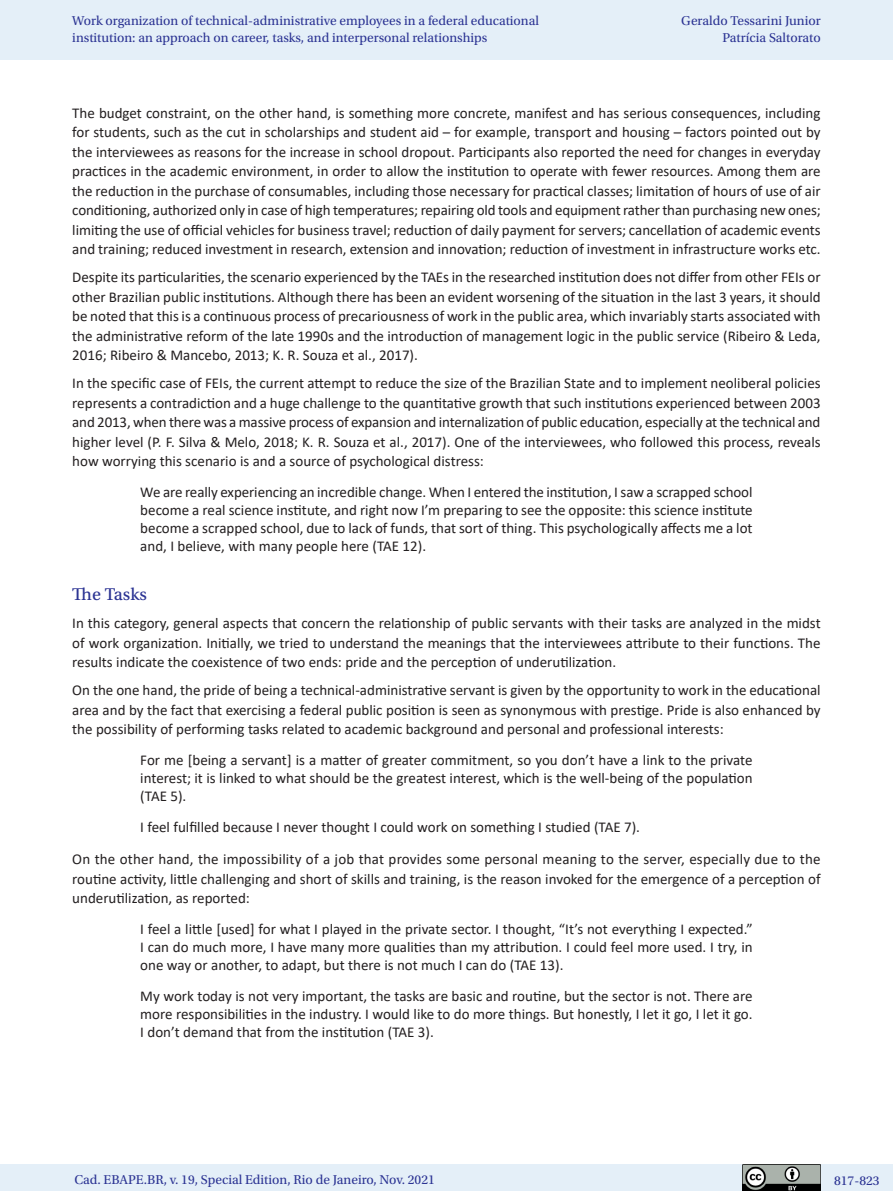
<style>
.page{position:relative;width:893px;height:1191px;background:#fff}
.page>*{position:absolute;margin:0;border:0;box-sizing:border-box;transform-origin:0 0}
._07_2_sub2{font:18px "Utopia Std Capt";color:#2b3393}
._06_0_texto{font:15px/19.5px "Calibri";color:#231f20;text-align:justify}
._06_2_citação{font:15px/18px "Calibri";color:#231f20;text-align:justify}
.t1{font:13.5px/16.5px "Utopia Std";color:#2b3393}
</style>
<div class="page">
<div style="left:0;top:0;width:893px;height:60px;background:#e4eff8"></div>
<div style="left:0;top:1164px;width:893px;height:27px;background:#e4eff8"></div>
<img style="left:743px;top:1164px;width:78px;height:27px">
<p class="t1" style="left:72px;top:13px;width:468px">Work organization of technical-administrative employees in a federal educational institution: an approach on career, tasks, and interpersonal relationships</p>
<p class="t1" style="left:681px;top:13px;width:141px;text-align:right">Geraldo Tessarini Junior<br>Patrícia Saltorato</p>
<p class="_06_0_texto" style="left:72px;top:102px;width:750px">The budget constraint, on the other hand, is something more concrete, manifest and has serious consequences, including for students, such as the cut in scholarships and student aid – for example, transport and housing – factors pointed out by the interviewees as reasons for the increase in school dropout. Participants also reported the need for changes in everyday practices in the academic environment, in order to allow the institution to operate with fewer resources. Among them are the reduction in the purchase of consumables, including those necessary for practical classes; limitation of hours of use of air conditioning, authorized only in case of high temperatures; repairing old tools and equipment rather than purchasing new ones; limiting the use of official vehicles for business travel; reduction of daily payment for servers; cancellation of academic events and training; reduced investment in research, extension and innovation; reduction of investment in infrastructure works etc.</p>
<p class="_06_0_texto" style="left:72px;top:267px;width:750px">Despite its particularities, the scenario experienced by the TAEs in the researched institution does not differ from other FEIs or other Brazilian public institutions. Although there has been an evident worsening of the situation in the last 3 years, it should be noted that this is a continuous process of precariousness of work in the public area, which invariably starts associated with the administrative reform of the late 1990s and the introduction of management logic in the public service (Ribeiro &amp; Leda, 2016; Ribeiro &amp; Mancebo, 2013; K. R. Souza et al., 2017).</p>
<p class="_06_0_texto" style="left:72px;top:373px;width:750px">In the specific case of FEIs, the current attempt to reduce the size of the Brazilian State and to implement neoliberal policies represents a contradiction and a huge challenge to the quantitative growth that such institutions experienced between 2003 and 2013, when there was a massive process of expansion and internalization of public education, especially at the technical and higher level (P. F. Silva &amp; Melo, 2018; K. R. Souza et al., 2017). One of the interviewees, who followed this process, reveals how worrying this scenario is and a source of psychological distress:</p>
<p class="_06_2_citação" style="left:140px;top:482px;width:614px">We are really experiencing an incredible change. When I entered the institution, I saw a scrapped school become a real science institute, and right now I’m preparing to see the opposite: this science institute become a scrapped school, due to lack of funds, that sort of thing. This psychologically affects me a lot and, I believe, with many people here (TAE 12).</p>
<p class="_07_2_sub2" style="left:72px;top:584px;width:76px">The Tasks</p>
<p class="_06_0_texto" style="left:72px;top:613px;width:750px">In this category, general aspects that concern the relationship of public servants with their tasks are analyzed in the midst of work organization. Initially, we tried to understand the meanings that the interviewees attribute to their functions. The results indicate the coexistence of two ends: pride and the perception of underutilization.</p>
<p class="_06_0_texto" style="left:72px;top:680px;width:750px">On the one hand, the pride of being a technical-administrative servant is given by the opportunity to work in the educational area and by the fact that exercising a federal public position is seen as synonymous with prestige. Pride is also enhanced by the possibility of performing tasks related to academic background and personal and professional interests:</p>
<p class="_06_2_citação" style="left:140px;top:750px;width:614px">For me [being a servant] is a matter of greater commitment, so you don’t have a link to the private interest; it is linked to what should be the greatest interest, which is the well-being of the population (TAE 5).</p>
<p class="_06_2_citação" style="left:140px;top:817px;width:501px">I feel fulfilled because I never thought I could work on something I studied (TAE 7).</p>
<p class="_06_0_texto" style="left:72px;top:849px;width:750px">On the other hand, the impossibility of a job that provides some personal meaning to the server, especially due to the routine activity, little challenging and short of skills and training, is the reason invoked for the emergence of a perception of underutilization, as reported:</p>
<p class="_06_2_citação" style="left:140px;top:919px;width:614px">I feel a little [used] for what I played in the private sector. I thought, “It’s not everything I expected.” I can do much more, I have many more qualities than my attribution. I could feel more used. I try, in one way or another, to adapt, but there is not much I can do (TAE 13).</p>
<p class="_06_2_citação" style="left:140px;top:986px;width:614px">My work today is not very important, the tasks are basic and routine, but the sector is not. There are more responsibilities in the industry. I would like to do more things. But honestly, I let it go, I let it go.<br>I don’t demand that from the institution (TAE 3).</p>
<p class="t1" style="left:74px;top:1171px;width:362px">Cad. EBAPE.BR, v. 19, Special Edition, Rio de Janeiro, Nov. 2021</p>
<p class="t1" style="left:834px;top:1172px;width:47px">817-823</p>
</div>
